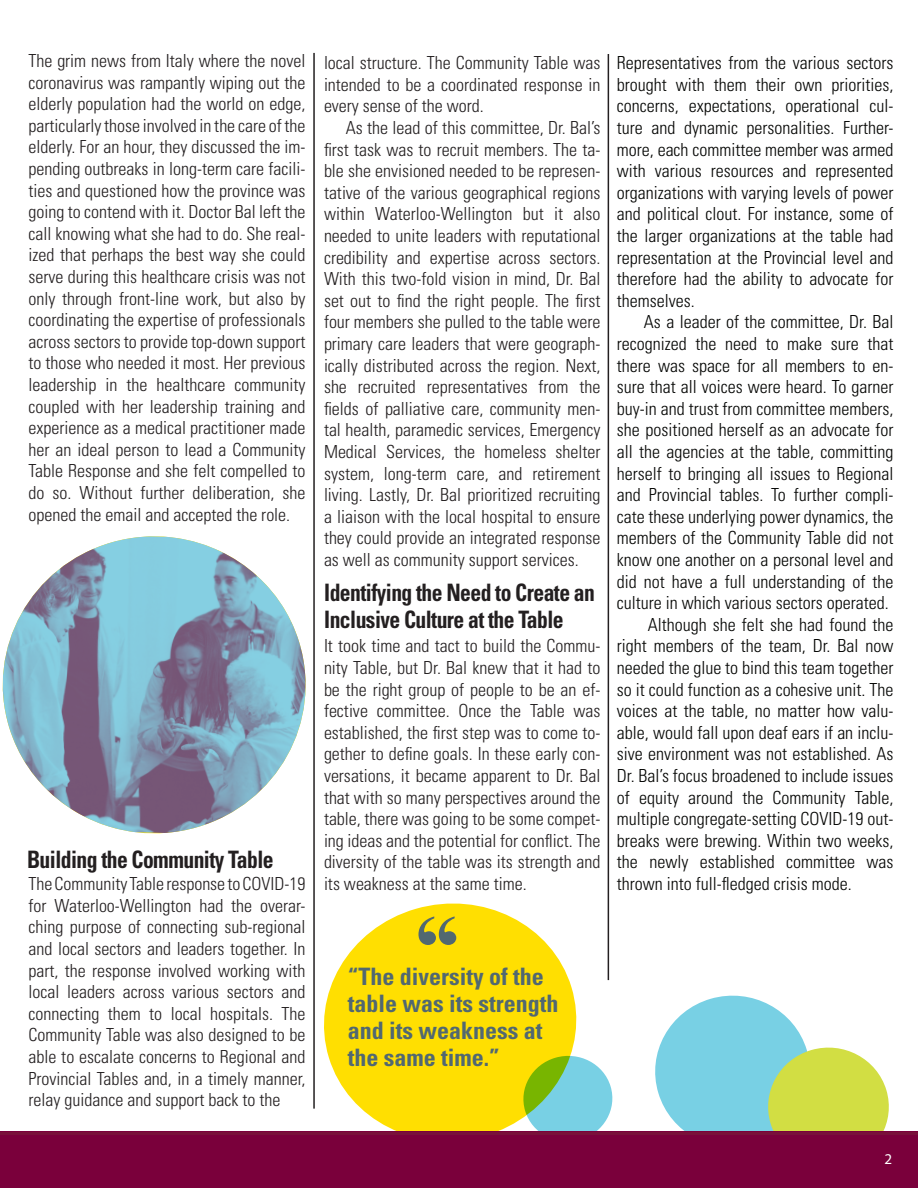
<style>
.page{position:relative;width:918px;height:1188px;background:#fff}
.page>*{position:absolute;margin:0;border:0;box-sizing:border-box;transform-origin:0 0}
.t1{font:700 condensed 24px/27px "Univers LT Std";letter-spacing:-.025em;color:#231f20;scale:.9 1}
.t2{font:700 condensed 24px/27px "Univers LT Std";color:#516871}
.t3{font:300 condensed 18px/21.6px "Univers LT Std";color:#231f20;text-align:justify}
.t4{font:300 condensed 18px/21.6px "Univers LT Std";color:#040503;text-align:justify}
.t5{font:15px "Myriad Pro";color:#fff}
</style>
<div class="page">
<svg style="left:590px;top:1061px;width:27px;height:71px"></svg>
<svg style="left:310px;top:903px;width:280px;height:229px;fill:#ffdf01"></svg>
<svg style="left:646px;top:995px;width:250px;height:137px"></svg>
<hr style="left:313px;top:53px;width:2px;height:1056px;background:#231f20">
<hr style="left:608px;top:54px;width:1px;height:926px;background:#231f20">
<div style="left:0;top:1132px;width:918px;height:56px;background:#7a003b"></div>
<hr style="left:0;top:1132px;width:918px;height:3px;background:#78113a">
<img style="left:2px;top:536px;width:313px;height:297px">
<svg style="left:418px;top:916px;width:38px;height:29px"></svg>
<p class="t3" style="left:28px;top:50px;width:279px">The grim news from Italy where the novel coronavirus was rampantly wiping out the elderly population had the world on edge, particularly those involved in the care of the elderly. For an hour, they discussed the im&shy;pending outbreaks in long-term care facili&shy;ties and questioned how the province was going to contend with it. Doctor Bal left the call knowing what she had to do. She real&shy;ized that perhaps the best way she could serve during this healthcare crisis was not only through front-line work, but also by coordinating the expertise of professionals across sectors to provide top-down support to those who needed it most. Her previous leadership in the healthcare community coupled with her leadership training and experience as a medical practitioner made her an ideal person to lead a Community Table Response and she felt compelled to do so. Without further deliberation, she opened the email and accepted the role.</p>
<p class="t1" style="left:27px;top:846px;width:276px">Building the Community Table</p>
<p class="t3" style="left:28px;top:873px;width:278px">The Community Table response to COVID-19 for Waterloo-Wellington had the overar&shy;ching purpose of connecting sub-regional and local sectors and leaders together. In part, the response involved working with local leaders across various sectors and connecting them to local hospitals. The Community Table was also designed to be able to escalate concerns to Regional and Provincial Tables and, in a timely manner, relay guidance and support back to the</p>
<p class="t3" style="left:324px;top:52px;width:278px">local structure. The Community Table was intended to be a coordinated response in every sense of the word.</p>
<p class="t3" style="left:324px;top:117px;width:278px;text-indent:22px">As the lead of this committee, Dr. Bal’s first task was to recruit members. The ta&shy;ble she envisioned needed to be represen&shy;tative of the various geographical regions within Waterloo-Wellington but it also needed to unite leaders with reputational credibility and expertise across sectors.<br>With this two-fold vision in mind, Dr. Bal set out to find the right people. The first four members she pulled to the table were primary care leaders that were geograph&shy;ically distributed across the region. Next, she recruited representatives from the fields of palliative care, community men&shy;tal health, paramedic services, Emergency Medical Services, the homeless shelter system, long-term care, and retirement living. Lastly, Dr. Bal prioritized recruiting a liaison with the local hospital to ensure they could provide an integrated response as well as community support services.</p>
<p class="t1" style="left:324px;top:579px;width:302px">Identifying the Need to Create an<br>Inclusive Culture at the Table</p>
<p class="t3" style="left:324px;top:635px;width:278px">It took time and tact to build the Commu&shy;nity Table, but Dr. Bal knew that it had to be the right group of people to be an ef&shy;fective committee. Once the Table was established, the first step was to come to&shy;gether to define goals. In these early con&shy;versations, it became apparent to Dr. Bal that with so many perspectives around the table, there was going to be some compet&shy;ing ideas and the potential for conflict. The diversity of the table was its strength and its weakness at the same time.</p>
<p class="t4" style="left:617px;top:52px;width:278px">Representatives from the various sectors brought with them their own priorities, concerns, expectations, operational cul&shy;ture and dynamic personalities. Further&shy;more, each committee member was armed with various resources and represented organizations with varying levels of power and political clout. For instance, some of the larger organizations at the table had representation at the Provincial level and therefore had the ability to advocate for themselves.</p>
<p class="t4" style="left:617px;top:311px;width:278px;text-indent:27px">As a leader of the committee, Dr. Bal recognized the need to make sure that there was space for all members to en&shy;sure that all voices were heard. To garner buy-in and trust from committee members, she positioned herself as an advocate for all the agencies at the table, committing herself to bringing all issues to Regional and Provincial tables. To further compli&shy;cate these underlying power dynamics, the members of the Community Table did not know one another on a personal level and did not have a full understanding of the culture in which various sectors operated.</p>
<p class="t4" style="left:617px;top:614px;width:278px;text-indent:31px">Although she felt she had found the right members of the team, Dr. Bal now needed the glue to bind this team together so it could function as a cohesive unit. The voices at the table, no matter how valu&shy;able, would fall upon deaf ears if an inclu&shy;sive environment was not established. As Dr. Bal’s focus broadened to include issues of equity around the Community Table, multiple congregate-setting COVID-19 out&shy;breaks were brewing. Within two weeks, the newly established committee was thrown into full-fledged crisis mode.</p>
<p class="t2" style="left:348px;top:963px;width:212px">“The diversity of the table was its strength and its weakness at the same time.”</p>
<p class="t5" style="left:884px;top:1150px;width:9px">2</p>
</div>
